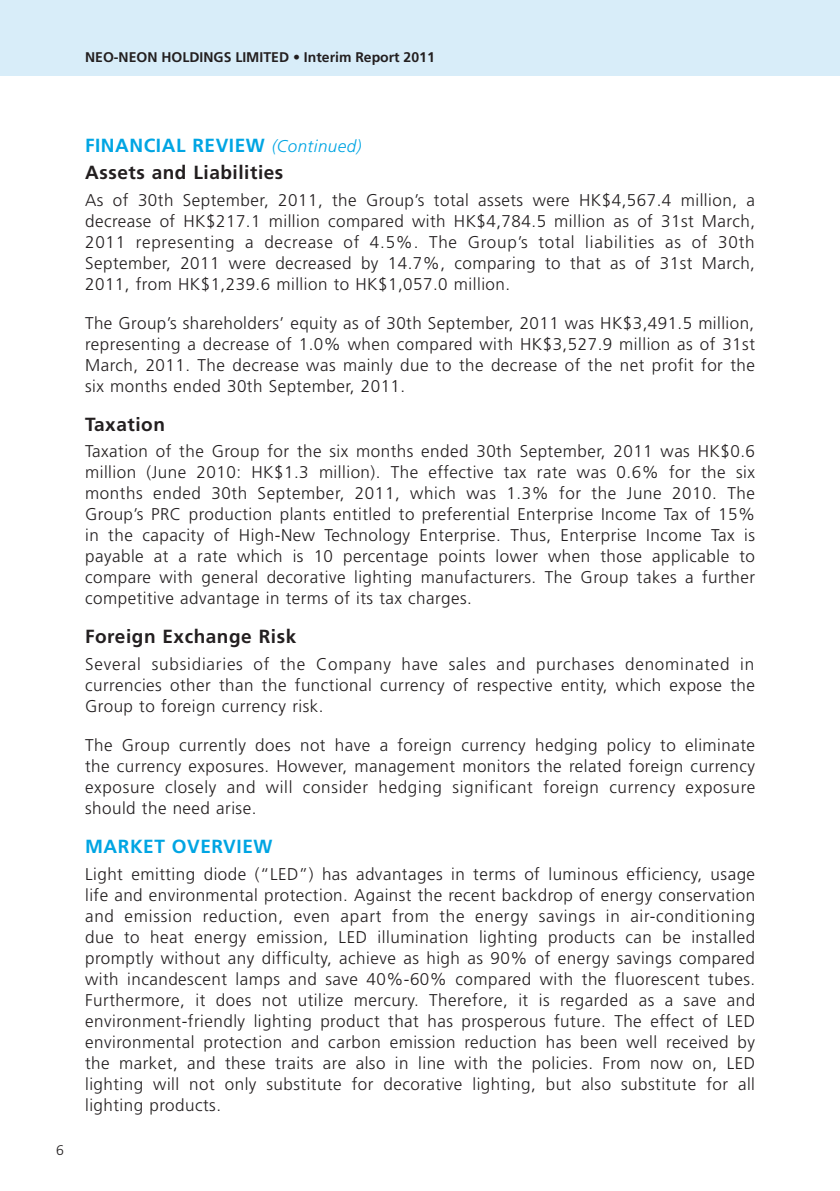
<style>
.page{position:relative;width:840px;height:1191px;background:#fff}
.page>*{position:absolute;margin:0;border:0;box-sizing:border-box;transform-origin:0 0}
.t1{font:700 19px/27px "Frutiger LT Std";letter-spacing:.03em;color:#231f20}
.t2{font:700 19px "Frutiger LT Std";letter-spacing:.03em;color:#00a5e3}
.t3{font:300 17px/21px "Frutiger LT Std";letter-spacing:.03em;color:#231f20;text-align:justify}
.t4{font:700 14px "Frutiger LT Std";color:#231f20}
.t5{font:300 14px "Frutiger LT Std";color:#231f20}
.s1{color:#00a5e3}
.s2{font-weight:300;font-style:italic;font-size:17px;color:#00a5e3}
</style>
<div class="page">
<div style="left:0;top:0;width:839px;height:76px;background:#d8edf9"></div>
<p class="t4" style="left:85px;top:49px;width:351px">NEO-NEON HOLDINGS LIMITED • Interim Report 2011</p>
<p class="t5" style="left:56px;top:1142px;width:9px">6</p>
<p class="t1" style="left:85px;top:132px;width:278px"><span class="s1">FINANCIAL REVIEW</span> <span class="s2">(Continued)<br></span>Assets and Liabilities</p>
<p class="t3" style="left:85px;top:189px;width:671px">As of 30th September, 2011, the Group’s total assets were HK$4,567.4 million, a decrease of HK$217.1 million compared with HK$4,784.5 million as of 31st March, 2011 representing a decrease of 4.5%. The Group’s total liabilities as of 30th September, 2011 were decreased by 14.7%, comparing to that as of 31st March, 2011, from HK$1,239.6 million to HK$1,057.0 million.</p>
<p class="t3" style="left:85px;top:312px;width:671px">The Group’s shareholders’ equity as of 30th September, 2011 was HK$3,491.5 million, representing a decrease of 1.0% when compared with HK$3,527.9 million as of 31st March, 2011. The decrease was mainly due to the decrease of the net profit for the six months ended 30th September, 2011.</p>
<p class="t1" style="left:85px;top:411px;width:81px">Taxation</p>
<p class="t3" style="left:85px;top:441px;width:671px">Taxation of the Group for the six months ended 30th September, 2011 was HK$0.6 million (June 2010: HK$1.3 million). The effective tax rate was 0.6% for the six months ended 30th September, 2011, which was 1.3% for the June 2010. The Group’s PRC production plants entitled to preferential Enterprise Income Tax of 15% in the capacity of High-New Technology Enterprise. Thus, Enterprise Income Tax is payable at a rate which is 10 percentage points lower when those applicable to compare with general decorative lighting manufacturers. The Group takes a further competitive advantage in terms of its tax charges.</p>
<p class="t1" style="left:85px;top:623px;width:212px">Foreign Exchange Risk</p>
<p class="t3" style="left:85px;top:654px;width:671px">Several subsidiaries of the Company have sales and purchases denominated in currencies other than the functional currency of respective entity, which expose the Group to foreign currency risk.</p>
<p class="t3" style="left:85px;top:735px;width:671px">The Group currently does not have a foreign currency hedging policy to eliminate the currency exposures. However, management monitors the related foreign currency exposure closely and will consider hedging significant foreign currency exposure should the need arise.</p>
<p class="t2" style="left:85px;top:835px;width:189px">MARKET OVERVIEW</p>
<p class="t3" style="left:85px;top:863px;width:671px">Light emitting diode (“LED”) has advantages in terms of luminous efficiency, usage life and environmental protection. Against the recent backdrop of energy conservation and emission reduction, even apart from the energy savings in air-conditioning due to heat energy emission, LED illumination lighting products can be installed promptly without any difficulty, achieve as high as 90% of energy savings compared with incandescent lamps and save 40%-60% compared with the fluorescent tubes.<br>Furthermore, it does not utilize mercury. Therefore, it is regarded as a save and environment-friendly lighting product that has prosperous future. The effect of LED environmental protection and carbon emission reduction has been well received by the market, and these traits are also in line with the policies. From now on, LED lighting will not only substitute for decorative lighting, but also substitute for all lighting products.</p>
</div>
